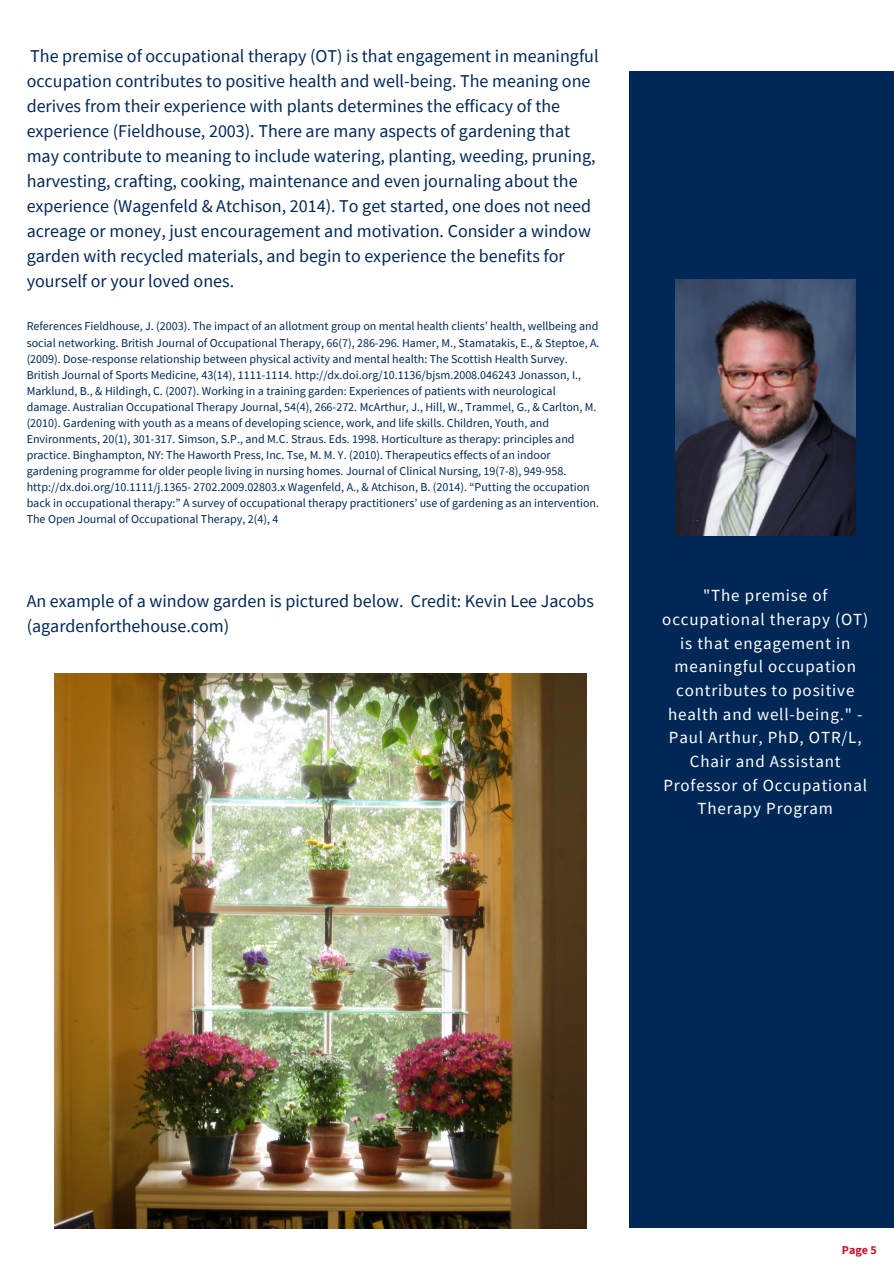
<style>
.page{position:relative;width:894px;height:1264px;background:#fff}
.page>*{position:absolute;margin:0;border:0;box-sizing:border-box;transform-origin:0 0}
.t1{font:18px/25px "Source Sans Pro";color:#002856}
.t2{font:16.95px/23.7px "Source Sans Pro";letter-spacing:.05em;color:#fff;text-align:center}
.t3{font:12px/16px "Source Sans Pro";color:#002856}
.t4{font:700 12px "Source Sans Pro";color:#cf102d}
</style>
<div class="page">
<div style="left:629px;top:71px;width:264px;height:1156px;background:#002856"></div>
<img style="left:55px;top:673px;width:531px;height:555px">
<img style="left:675px;top:279px;width:180px;height:257px">
<p class="t1" style="left:27px;top:43px;width:573px">The premise of occupational therapy (OT) is that engagement in meaningful occupation contributes to positive health and well-being. The meaning one derives from their experience with plants determines the efficacy of the experience (Fieldhouse, 2003). There are many aspects of gardening that may contribute to meaning to include watering, planting, weeding, pruning, harvesting, crafting, cooking, maintenance and even journaling about the experience (Wagenfeld &amp; Atchison, 2014). To get started, one does not need acreage or money, just encouragement and motivation. Consider a window garden with recycled materials, and begin to experience the benefits for yourself or your loved ones.</p>
<p class="t3" style="left:27px;top:318px;width:574px">References Fieldhouse, J. (2003). The impact of an allotment group on mental health clients’ health, wellbeing and social networking. British Journal of Occupational Therapy, 66(7), 286-296. Hamer, M., Stamatakis, E., &amp; Steptoe, A. (2009). Dose-response relationship between physical activity and mental health: The Scottish Health Survey.<br>British Journal of Sports Medicine, 43(14), 1111-1114. http://dx.doi.org/10.1136/bjsm.2008.046243 Jonasson, I., Marklund, B., &amp; Hildingh, C. (2007). Working in a training garden: Experiences of patients with neurological damage. Australian Occupational Therapy Journal, 54(4), 266-272. McArthur, J., Hill, W., Trammel, G., &amp; Carlton, M. (2010). Gardening with youth as a means of developing science, work, and life skills. Children, Youth, and Environments, 20(1), 301-317. Simson, S.P., and M.C. Straus. Eds. 1998. Horticulture as therapy: principles and practice. Binghampton, NY: The Haworth Press, Inc. Tse, M. M. Y. (2010). Therapeutics effects of an indoor gardening programme for older people living in nursing homes. Journal of Clinical Nursing, 19(7-8), 949-958. http://dx.doi.org/10.1111/j.1365- 2702.2009.02803.x Wagenfeld, A., &amp; Atchison, B. (2014). “Putting the occupation back in occupational therapy:” A survey of occupational therapy practitioners’ use of gardening as an intervention.<br>The Open Journal of Occupational Therapy, 2(4), 4</p>
<p class="t1" style="left:27px;top:588px;width:568px">An example of a window garden is pictured below. Credit: Kevin Lee Jacobs (agardenforthehouse.com)</p>
<p class="t2" style="left:662px;top:583px;width:207px">"The premise of occupational therapy (OT) is that engagement in meaningful occupation contributes to positive health and well-being." -<br>Paul Arthur, PhD, OTR/L,<br>Chair and Assistant<br>Professor of Occupational<br>Therapy Program</p>
<p class="t4" style="left:841px;top:1241px;width:36px">Page 5</p>
</div>
